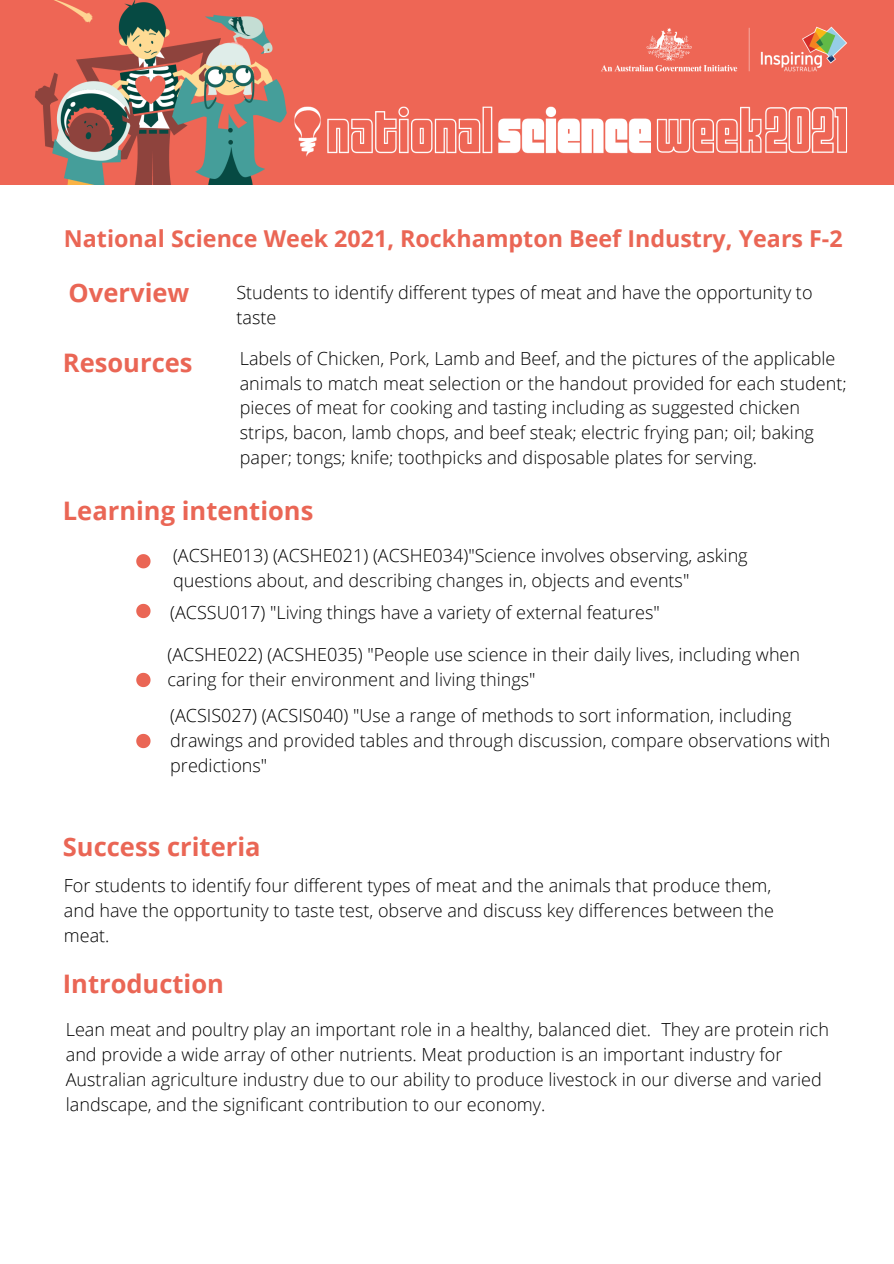
<style>
.page{position:relative;width:894px;height:1264px;background:#fff}
.page>*{position:absolute;margin:0;border:0;box-sizing:border-box;transform-origin:0 0}
.t1{font:700 25.5px "Open Sans";color:#ea6655}
.t2{font:700 23.25px "Open Sans";color:#ea6655}
.t3{font:300 18px/24.8px "Open Sans";color:#000}
</style>
<div class="page">
<img style="left:0;top:0;width:893px;height:184px">
<svg style="left:136px;top:554px;width:14px;height:14px"></svg>
<svg style="left:136px;top:673px;width:14px;height:14px"></svg>
<svg style="left:136px;top:604px;width:14px;height:14px"></svg>
<svg style="left:136px;top:734px;width:14px;height:14px"></svg>
<p class="t2" style="left:64px;top:222px;width:780px">National Science Week 2021, Rockhampton Beef Industry, Years F-2</p>
<p class="t1" style="left:69px;top:275px;width:122px">Overview</p>
<p class="t3" style="left:236px;top:280px;width:577px">Students to identify different types of meat and have the opportunity to taste</p>
<p class="t1" style="left:63px;top:344px;width:131px">Resources</p>
<p class="t3" style="left:240px;top:345px;width:608px">Labels of Chicken, Pork, Lamb and Beef, and the pictures of the applicable animals to match meat selection or the handout provided for each student; pieces of meat for cooking and tasting including as suggested chicken strips, bacon, lamb chops, and beef steak; electric frying pan; oil; baking paper; tongs; knife; toothpicks and disposable plates for serving.</p>
<p class="t1" style="left:63px;top:492px;width:252px">Learning intentions</p>
<p class="t3" style="left:173px;top:543px;width:576px">(ACSHE013) (ACSHE021) (ACSHE034)"Science involves observing, asking questions about, and describing changes in, objects and events"</p>
<p class="t3" style="left:170px;top:600px;width:491px">(ACSSU017) "Living things have a variety of external features"</p>
<p class="t3" style="left:167px;top:642px;width:634px">(ACSHE022) (ACSHE035) "People use science in their daily lives, including when caring for their environment and living things"</p>
<p class="t3" style="left:170px;top:703px;width:661px">(ACSIS027) (ACSIS040) "Use a range of methods to sort information, including drawings and provided tables and through discussion, compare observations with predictions"</p>
<p class="t1" style="left:63px;top:828px;width:199px">Success criteria</p>
<p class="t3" style="left:64px;top:873px;width:711px">For students to identify four different types of meat and the animals that produce them, and have the opportunity to taste test, observe and discuss key differences between the meat.</p>
<p class="t1" style="left:63px;top:965px;width:163px">Introduction</p>
<p class="t3" style="left:66px;top:1016px;width:764px">Lean meat and poultry play an important role in a healthy, balanced diet. They are protein rich and provide a wide array of other nutrients. Meat production is an important industry for Australian agriculture industry due to our ability to produce livestock in our diverse and varied landscape, and the significant contribution to our economy.</p>
</div>
